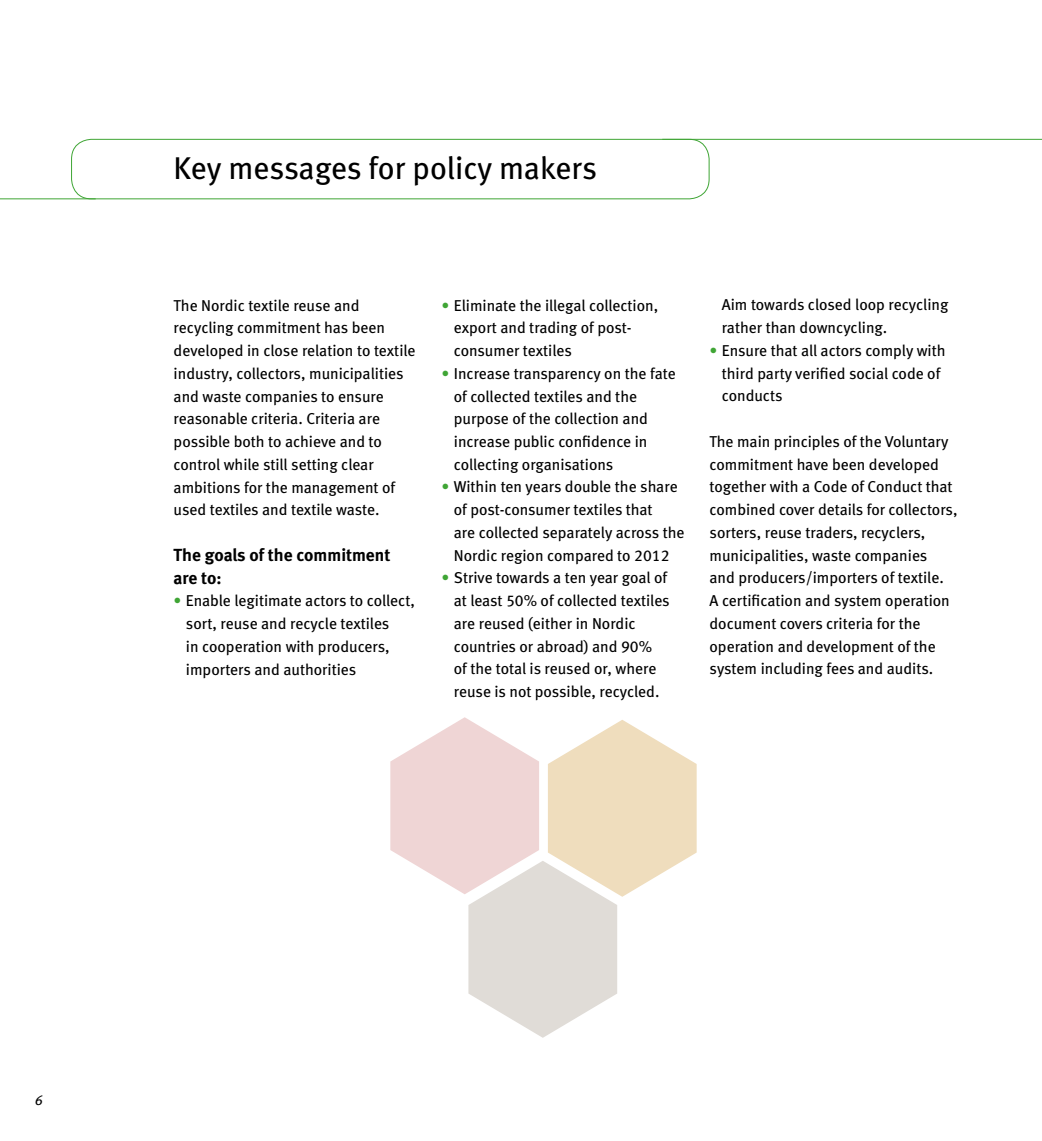
<style>
.page{position:relative;width:1042px;height:1141px;background:#fff}
.page>*{position:absolute;margin:0;border:0;box-sizing:border-box;transform-origin:0 0}
.t1{font:31.5px "Meta Book LF";letter-spacing:-.005em;color:#000}
.t2{font:17.5px/22.8px "Meta Bold LF";color:#000}
.t3{font:15.75px/22.8px "Meta Book LF";color:#000}
.t4{font:italic 14px "Meta Book LF";color:#000}
.s1{color:#3fa535}
</style>
<div class="page">
<div style="left:71px;top:139px;width:638px;height:60px;border:1px solid #3fa535;border-radius:20px"></div>
<hr style="left:0;top:198px;width:96px;height:1px;background:#3fa535">
<hr style="left:662px;top:139px;width:380px;height:1px;background:#3fa535">
<svg style="left:390px;top:717px;width:306px;height:321px"></svg>
<h1 class="t1" style="left:174px;top:149px;width:425px">Key messages for policy makers</h1>
<p class="t3" style="left:174px;top:293px;width:243px">The Nordic textile reuse and recycling commitment has been developed in close relation to textile industry, collectors, municipalities and waste companies to ensure reasonable criteria. Criteria are possible both to achieve and to control while still setting clear ambitions for the management of used textiles and textile waste.</p>
<p class="t2" style="left:174px;top:543px;width:218px">The goals of the commitment are to:</p>
<p class="t3" style="left:186px;top:589px;width:230px;text-indent:-12px"><span class="s1">•</span> Enable legitimate actors to collect, sort, reuse and recycle textiles<br>in cooperation with producers, importers and authorities</p>
<p class="t3" style="left:454px;top:293px;width:206px;text-indent:-12px"><span class="s1">•</span> Eliminate the illegal collection, export and trading of post&shy;consumer textiles</p>
<p class="t3" style="left:454px;top:362px;width:223px;text-indent:-12px"><span class="s1">•</span> Increase transparency on the fate of collected textiles and the purpose of the collection and increase public confidence in collecting organisations</p>
<p class="t3" style="left:454px;top:475px;width:232px;text-indent:-12px"><span class="s1">•</span> Within ten years double the share of post-consumer textiles that<br>are collected separately across the Nordic region compared to 2012</p>
<p class="t3" style="left:454px;top:566px;width:217px;text-indent:-12px"><span class="s1">•</span> Strive towards a ten year goal of at least 50% of collected textiles are reused (either in Nordic countries or abroad) and 90%<br>of the total is reused or, where reuse is not possible, recycled.</p>
<p class="t3" style="left:722px;top:293px;width:228px">Aim towards closed loop recycling rather than downcycling.</p>
<p class="t3" style="left:722px;top:339px;width:225px;text-indent:-12px"><span class="s1">•</span> Ensure that all actors comply with third party verified social code of conducts</p>
<p class="t3" style="left:709px;top:430px;width:250px">The main principles of the Voluntary commitment have been developed together with a Code of Conduct that combined cover details for collectors, sorters, reuse traders, recyclers, municipalities, waste companies<br>and producers/importers of textile.<br>A certification and system operation document covers criteria for the operation and development of the system including fees and audits.</p>
<p class="t4" style="left:35px;top:1092px;width:9px">6</p>
</div>
